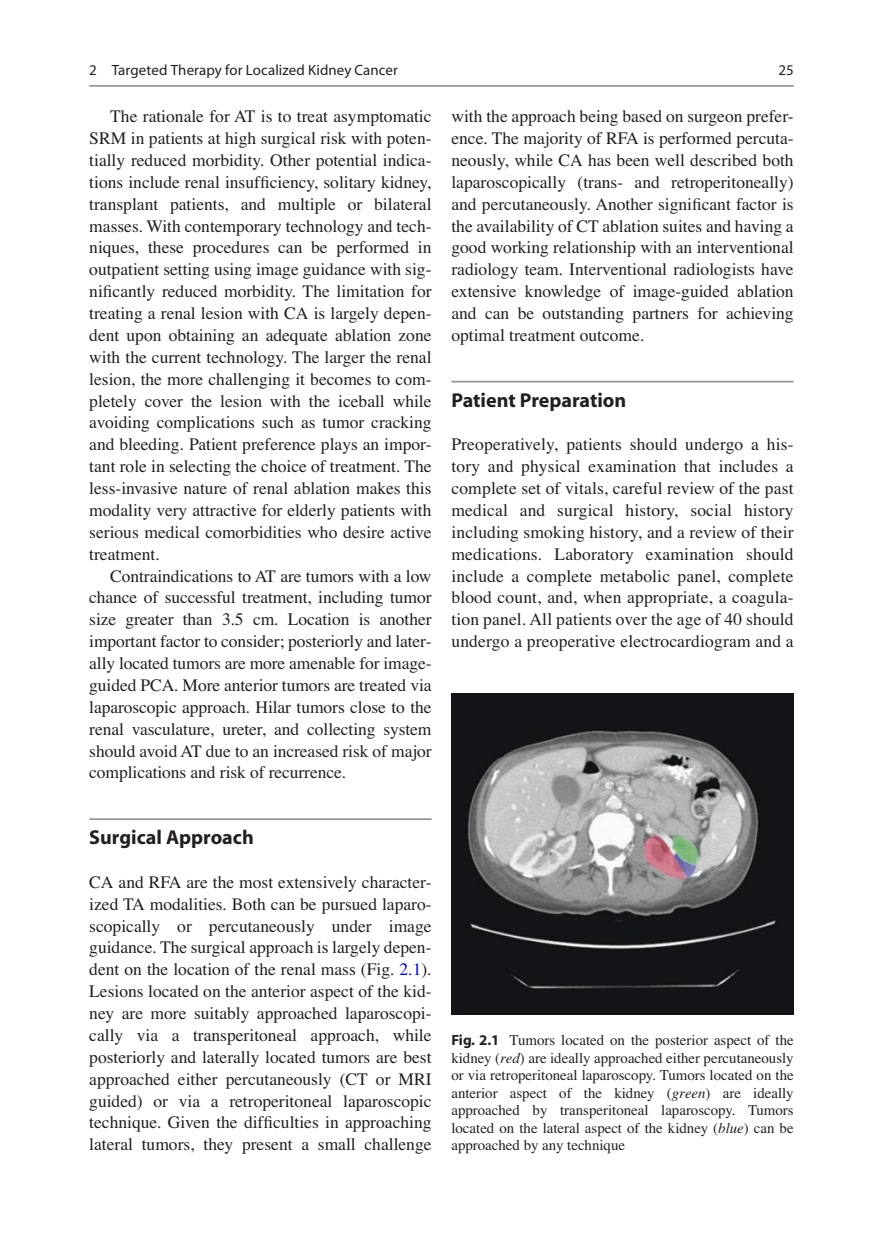
<style>
.page{position:relative;width:883px;height:1260px;background:#fff}
.page>*{position:absolute;margin:0;border:0;box-sizing:border-box;transform-origin:0 0}
.t1{font:700 20.12px "Jtncfq Myriad";color:#231f20}
.t2{font:17.5px/21.9px "Fscktg Times";color:#231f20;text-align:justify}
.t3{font:14.88px/17.5px "Fscktg Times";color:#231f20;text-align:justify}
.t4{font:14.88px "Yvskxp Myriad";letter-spacing:.005em;color:#231f20}
.t5{font:14.88px "Vrchfm Myriad";color:#231f20}
.s1{color:#0000fa}
.s2{font-family:"Jtncfq Myriad";font-weight:700}
.s3{font-family:"Hbmlxb Times";font-style:italic}
</style>
<div class="page">
<hr style="left:89px;top:818px;width:343px;height:2px;background:#939598">
<hr style="left:451px;top:381px;width:343px;height:2px;background:#939598">
<img style="left:451px;top:693px;width:343px;height:322px">
<hr style="left:89px;top:85px;width:705px;height:2px;background:#939598">
<p class="t4" style="left:89px;top:63px;width:310px">2 Targeted Therapy for Localized Kidney Cancer</p>
<p class="t2" style="left:89px;top:107px;width:344px;text-indent:21px">The rationale for AT is to treat asymptomatic SRM in patients at high surgical risk with poten&shy;tially reduced morbidity. Other potential indica&shy;tions include renal insufficiency, solitary kidney, transplant patients, and multiple or bilateral masses. With contemporary technology and tech&shy;niques, these procedures can be performed in outpatient setting using image guidance with sig&shy;nificantly reduced morbidity. The limitation for treating a renal lesion with CA is largely depen&shy;dent upon obtaining an adequate ablation zone with the current technology. The larger the renal lesion, the more challenging it becomes to com&shy;pletely cover the lesion with the iceball while avoiding complications such as tumor cracking and bleeding. Patient preference plays an impor&shy;tant role in selecting the choice of treatment. The less-invasive nature of renal ablation makes this modality very attractive for elderly patients with serious medical comorbidities who desire active treatment.</p>
<p class="t2" style="left:89px;top:566px;width:344px;text-indent:21px">Contraindications to AT are tumors with a low chance of successful treatment, including tumor size greater than 3.5 cm. Location is another important factor to consider; posteriorly and later&shy;ally located tumors are more amenable for image&shy;guided PCA. More anterior tumors are treated via laparoscopic approach. Hilar tumors close to the renal vasculature, ureter, and collecting system should avoid AT due to an increased risk of major complications and risk of recurrence.</p>
<p class="t1" style="left:89px;top:827px;width:166px">Surgical Approach</p>
<p class="t2" style="left:89px;top:873px;width:344px">CA and RFA are the most extensively character&shy;ized TA modalities. Both can be pursued laparo&shy;scopically or percutaneously under image guidance. The surgical approach is largely depen&shy;dent on the location of the renal mass (Fig. <span class="s1">2.1</span>).<br>Lesions located on the anterior aspect of the kid&shy;ney are more suitably approached laparoscopi&shy;cally via a transperitoneal approach, while posteriorly and laterally located tumors are best approached either percutaneously (CT or MRI guided) or via a retroperitoneal laparoscopic technique. Given the difficulties in approaching lateral tumors, they present a small challenge</p>
<p class="t5" style="left:778px;top:63px;width:17px">25</p>
<p class="t2" style="left:451px;top:107px;width:344px">with the approach being based on surgeon prefer&shy;ence. The majority of RFA is performed percuta&shy;neously, while CA has been well described both laparoscopically (trans- and retroperitoneally) and percutaneously. Another significant factor is the availability of CT ablation suites and having a good working relationship with an interventional radiology team. Interventional radiologists have extensive knowledge of image-guided ablation and can be outstanding partners for achieving optimal treatment outcome.</p>
<p class="t1" style="left:451px;top:389px;width:176px">Patient Preparation</p>
<p class="t2" style="left:451px;top:435px;width:344px">Preoperatively, patients should undergo a his&shy;tory and physical examination that includes a complete set of vitals, careful review of the past medical and surgical history, social history including smoking history, and a review of their medications. Laboratory examination should include a complete metabolic panel, complete blood count, and, when appropriate, a coagula&shy;tion panel. All patients over the age of 40 should undergo a preoperative electrocardiogram and a</p>
<p class="t3" style="left:451px;top:1033px;width:344px"><span class="s2">Fig. 2.1</span> Tumors located on the posterior aspect of the kidney (<span class="s3">red</span>) are ideally approached either percutaneously or via retroperitoneal laparoscopy. Tumors located on the anterior aspect of the kidney (<span class="s3">green</span>) are ideally approached by transperitoneal laparoscopy. Tumors located on the lateral aspect of the kidney (<span class="s3">blue</span>) can be approached by any technique</p>
</div>
